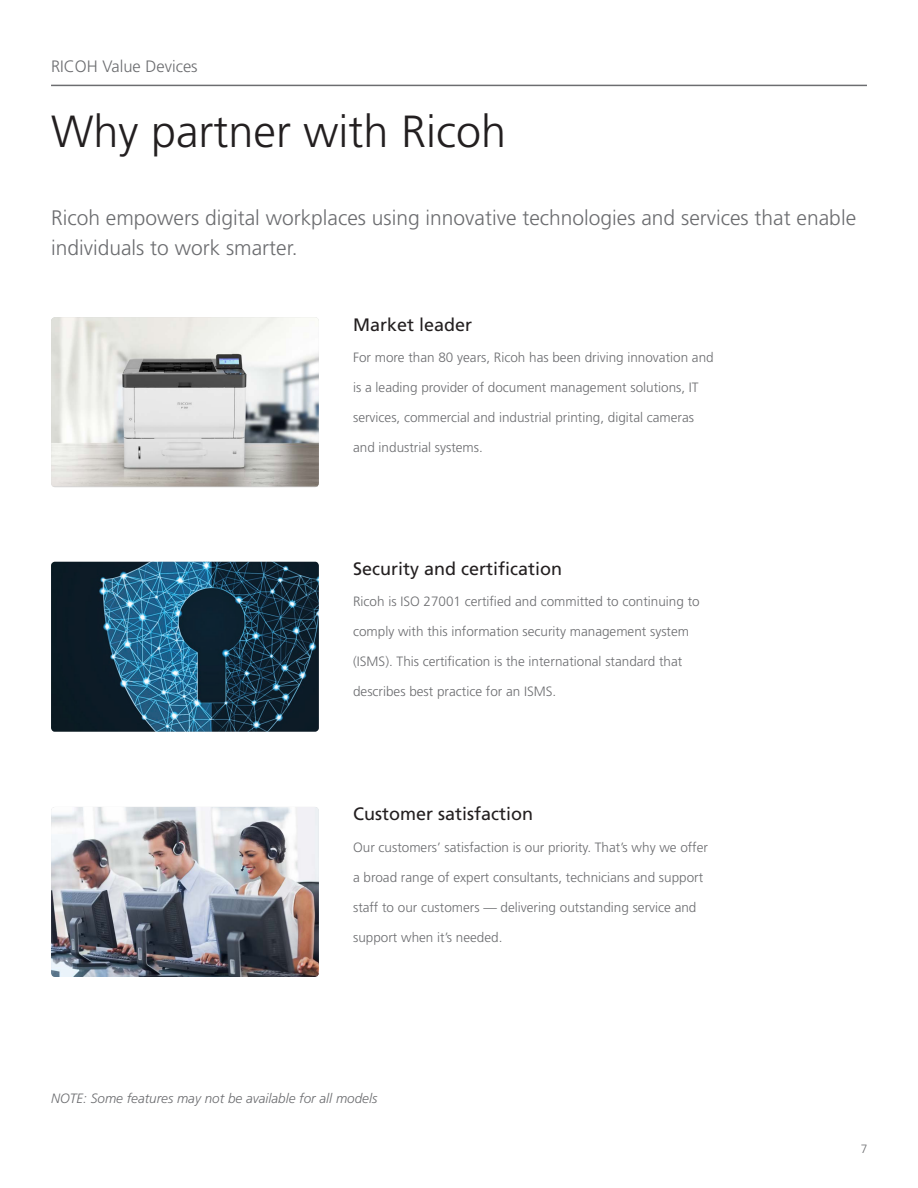
<style>
.page{position:relative;width:918px;height:1188px;background:#fff}
.page>*{position:absolute;margin:0;border:0;box-sizing:border-box;transform-origin:0 0}
.t1{font:300 45px "Frutiger LT Std";color:#231f20}
.Sub_Head{font:300 21px/30px "Frutiger LT Std";color:#6c6d70}
.t2{font:18px "Frutiger LT Std";color:#231f20}
.t3{font:300 16.5px "Frutiger LT Std";color:#6c6d70}
.Body{font:300 13.5px "Frutiger LT Std";color:#6c6d70}
.Body-2{font:italic 300 13.5px "Frutiger LT Std";color:#6c6d70}
.Page_Number{font:300 12px "Frutiger LT Std";color:#6c6d70}
</style>
<div class="page">
<img style="left:51px;top:317px;width:268px;height:170px">
<img style="left:51px;top:562px;width:268px;height:170px">
<img style="left:51px;top:807px;width:268px;height:170px">
<hr style="left:51px;top:85px;width:816px;height:1px;background:#6c6d70">
<p class="t3" style="left:51px;top:57px;width:148px">RICOH Value Devices</p>
<p class="t1" style="left:51px;top:106px;width:457px">Why partner with Ricoh</p>
<p class="Sub_Head" style="left:51px;top:203px;width:807px">Ricoh empowers digital workplaces using innovative technologies and services that enable individuals to work smarter.</p>
<p class="t2" style="left:353px;top:314px;width:121px">Market leader</p>
<p class="Body" style="left:353px;top:350px;width:362px">For more than 80 years, Ricoh has been driving innovation and</p>
<p class="Body" style="left:353px;top:380px;width:347px">is a leading provider of document management solutions, IT</p>
<p class="Body" style="left:353px;top:410px;width:342px">services, commercial and industrial printing, digital cameras</p>
<p class="Body" style="left:353px;top:440px;width:131px">and industrial systems.</p>
<p class="t2" style="left:353px;top:558px;width:211px">Security and certification</p>
<p class="Body" style="left:353px;top:594px;width:348px">Ricoh is ISO 27001 certified and committed to continuing to</p>
<p class="Body" style="left:353px;top:624px;width:337px">comply with this information security management system</p>
<p class="Body" style="left:353px;top:654px;width:331px">(ISMS). This certification is the international standard that</p>
<p class="Body" style="left:353px;top:684px;width:205px">describes best practice for an ISMS.</p>
<p class="t2" style="left:353px;top:804px;width:182px">Customer satisfaction</p>
<p class="Body" style="left:353px;top:840px;width:356px">Our customers’ satisfaction is our priority. That’s why we offer</p>
<p class="Body" style="left:353px;top:870px;width:352px">a broad range of expert consultants, technicians and support</p>
<p class="Body" style="left:353px;top:900px;width:345px">staff to our customers — delivering outstanding service and</p>
<p class="Body" style="left:353px;top:930px;width:151px">support when it’s needed.</p>
<p class="Body-2" style="left:51px;top:1091px;width:328px">NOTE: Some features may not be available for all models</p>
<p class="Page_Number" style="left:861px;top:1142px;width:8px">7</p>
</div>
